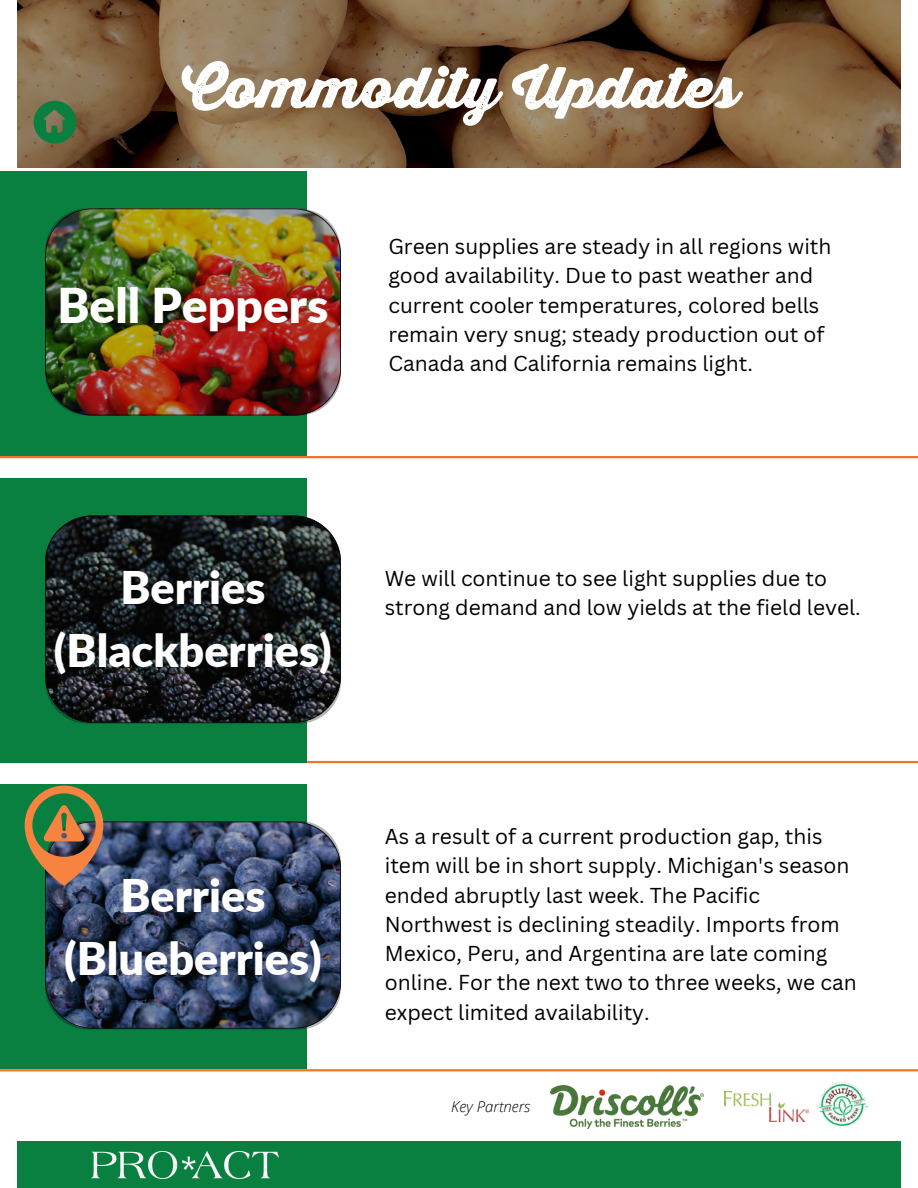
<style>
.page{position:relative;width:918px;height:1188px;background:#fff}
.page>*{position:absolute;margin:0;border:0;box-sizing:border-box;transform-origin:0 0}
.t1{font:55.65px "Thirsty Rough Blk";color:#fff}
.t2{font:900 48px "Lato";color:#fff}
.t3{font:900 45px "Lato";color:#fff}
.t4{font:21px/29.2px "Canva Sans";color:#000}
.t5{font:italic 300 15px "Open Sans";color:#000}
</style>
<div class="page">
<div style="left:0;top:171px;width:306px;height:285px;background:#097f40"></div>
<hr style="left:0;top:456px;width:918px;height:2px;background:#f17427">
<img style="left:45px;top:208px;width:296px;height:208px">
<hr style="left:0;top:761px;width:918px;height:2px;background:#f17427">
<hr style="left:0;top:1069px;width:918px;height:2px;background:#f17427">
<div style="left:0;top:479px;width:306px;height:284px;background:#097f40"></div>
<svg style="left:45px;top:518px;width:296px;height:206px;background:#1c2222"></svg>
<div style="left:0;top:785px;width:307px;height:284px;background:#097f40"></div>
<svg style="left:45px;top:821px;width:296px;height:209px;background:#364561"></svg>
<div style="left:17px;top:1141px;width:884px;height:47px;background:#097f40"></div>
<img style="left:92px;top:1151px;width:187px;height:27px">
<img style="left:551px;top:1085px;width:153px;height:43px">
<img style="left:817px;top:1082px;width:51px;height:45px">
<img style="left:724px;top:1091px;width:85px;height:31px">
<svg style="left:17px;top:0;width:884px;height:168px;background:#785b3d"></svg>
<svg style="left:34px;top:101px;width:42px;height:43px;background:#387947"></svg>
<img style="left:25px;top:786px;width:78px;height:100px">
<p class="t1" style="left:181px;top:52px;width:558px">Commodity Updates</p>
<p class="t2" style="left:57px;top:276px;width:273px">Bell Peppers</p>
<p class="t4" style="left:388px;top:231px;width:445px">Green supplies are steady in all regions with good availability. Due to past weather and current cooler temperatures, colored bells remain very snug; steady production out of Canada and California remains light.</p>
<p class="t3" style="left:121px;top:560px;width:146px">Berries</p>
<p class="t3" style="left:54px;top:623px;width:279px">(Blackberries)</p>
<p class="t4" style="left:385px;top:563px;width:478px">We will continue to see light supplies due to strong demand and low yields at the field level.</p>
<p class="t3" style="left:121px;top:868px;width:146px">Berries</p>
<p class="t3" style="left:64px;top:931px;width:259px">(Blueberries)</p>
<p class="t4" style="left:385px;top:821px;width:474px">As a result of a current production gap, this item will be in short supply. Michigan's season ended abruptly last week. The Pacific Northwest is declining steadily. Imports from Mexico, Peru, and Argentina are late coming online. For the next two to three weeks, we can expect limited availability.</p>
<p class="t5" style="left:451px;top:1096px;width:81px">Key Partners</p>
</div>
